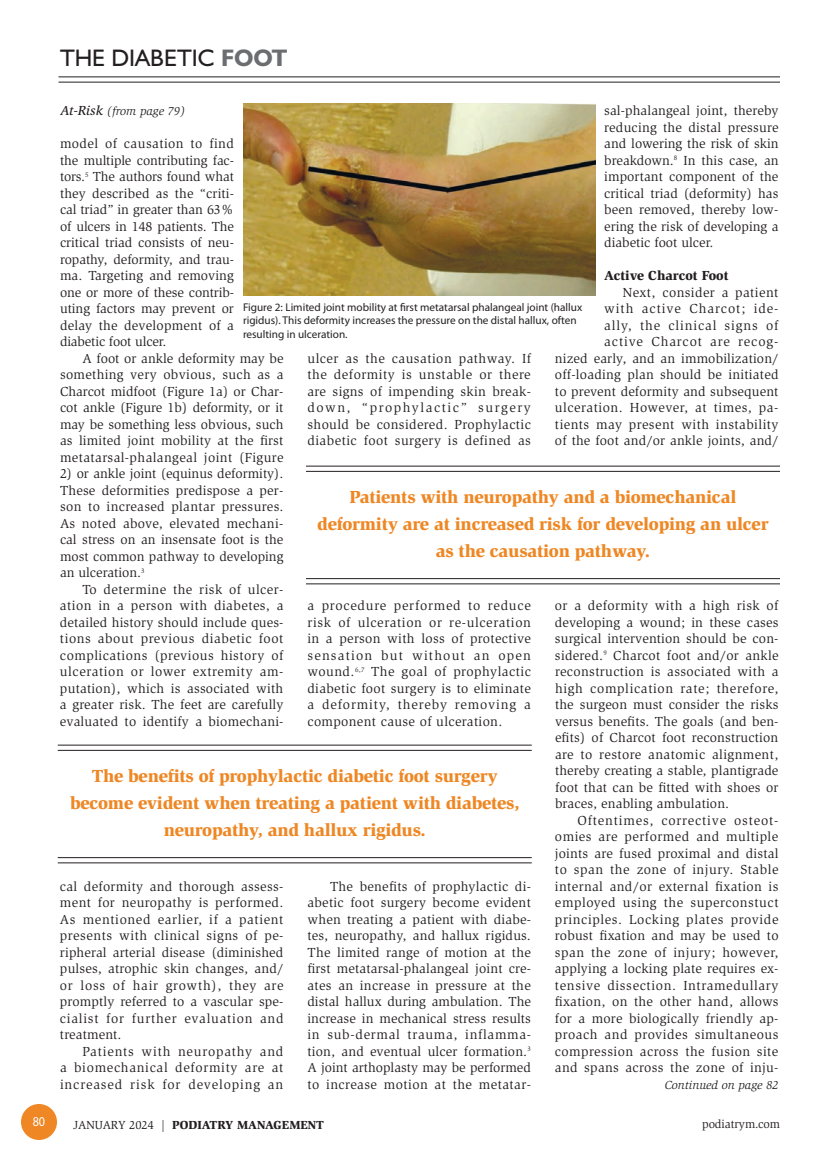
<style>
.page{position:relative;width:837px;height:1161px;background:#fff}
.page>*{position:absolute;margin:0;border:0;box-sizing:border-box;transform-origin:0 0}
.t1{font:24px "Humanist 521 BT";color:#231f20}
._2011-Callout{font:900 18px/27px "Slimbach";letter-spacing:-.015em;color:#ee8724;text-align:center}
._2011-Global_Text{font:13.5px/16.5px "Slimbach";letter-spacing:.02em;color:#231f20;text-align:justify}
._2011-Subhead1{font:900 13.5px "Slimbach";color:#231f20}
.t2{font:13.5px "Myriad Pro";color:#fff;scale:.9 1}
.t3{font:italic 12px "Slimbach";color:#231f20}
.t4{font:900 12px "Slimbach";color:#231f20}
.t5{font:12px "Slimbach";color:#231f20}
._2023-Photo_Caption{font:11.25px/13.5px "Myriad Pro";color:#231f20}
.s1{font-weight:700;color:#6c6d70}
.s2{font-weight:500;font-size:13.5px}
.s3{font-weight:400}
</style>
<div class="page">
<hr style="left:58px;top:76px;width:722px;height:1px;background:#231f20">
<hr style="left:58px;top:82px;width:722px;height:1px;background:#231f20">
<hr style="left:306px;top:466px;width:474px;height:1px;background:#231f20">
<hr style="left:306px;top:471px;width:474px;height:1px;background:#231f20">
<hr style="left:306px;top:578px;width:474px;height:1px;background:#231f20">
<hr style="left:306px;top:584px;width:474px;height:1px;background:#231f20">
<div style="left:21px;top:1104px;width:36px;height:36px;background:#ee8724;border-radius:50%"></div>
<img style="left:243px;top:104px;width:352px;height:192px">
<hr style="left:58px;top:745px;width:474px;height:1px;background:#231f20">
<hr style="left:58px;top:750px;width:474px;height:1px;background:#231f20">
<hr style="left:58px;top:857px;width:474px;height:1px;background:#231f20">
<hr style="left:58px;top:862px;width:474px;height:1px;background:#231f20">
<p class="t1" style="left:60px;top:43px;width:229px">THE DIABETIC <span class="s1">FOOT</span></p>
<p class="t3" style="left:60px;top:104px;width:127px"><span class="s2">At-Risk</span> (from page 79)</p>
<p class="_2011-Global_Text" style="left:604px;top:102px;width:176px">sal-phalangeal joint, thereby reducing the distal pressure and lowering the risk of skin breakdown.<sup>8</sup> In this case, an important component of the critical triad (deformity) has been removed, thereby low&shy;ering the risk of developing a diabetic foot ulcer.</p>
<p class="_2011-Subhead1" style="left:604px;top:267px;width:126px">Active Charcot Foot</p>
<p class="_2011-Global_Text" style="left:555px;top:284px;width:225px;text-align:right">Next, consider a patient<br>with active Charcot; ide-<br>ally, the clinical signs of<br>active Charcot are recog-<br>nized early, and an immobilization/ off-loading plan should be initiated to prevent deformity and subsequent ulceration. However, at times, pa&shy;tients may present with instability of the foot and/or ankle joints, and/</p>
<p class="_2011-Global_Text" style="left:60px;top:135px;width:176px">model of causation to find the multiple contributing fac&shy;tors.<sup>5</sup> The authors found what they described as the “criti&shy;cal triad” in greater than 63% of ulcers in 148 patients. The critical triad consists of neu&shy;ropathy, deformity, and trau&shy;ma. Targeting and removing one or more of these contrib&shy;uting factors may prevent or delay the development of a diabetic foot ulcer.</p>
<p class="_2011-Global_Text" style="left:60px;top:350px;width:225px;text-indent:23px">A foot or ankle deformity may be something very obvious, such as a Charcot midfoot (Figure 1a) or Char&shy;cot ankle (Figure 1b) deformity, or it may be something less obvious, such as limited joint mobility at the first metatarsal-phalangeal joint (Figure</p>
<p class="_2011-Global_Text" style="left:60px;top:465px;width:225px">2) or ankle joint (equinus deformity).<br>These deformities predispose a per&shy;son to increased plantar pressures.<br>As noted above, elevated mechani&shy;cal stress on an insensate foot is the most common pathway to developing an ulceration.<sup>3</sup></p>
<p class="_2011-Global_Text" style="left:60px;top:581px;width:225px;text-indent:23px">To determine the risk of ulcer&shy;ation in a person with diabetes, a detailed history should include ques&shy;tions about previous diabetic foot complications (previous history of ulceration or lower extremity am&shy;putation), which is associated with a greater risk. The feet are carefully evaluated to identify a biomechani-</p>
<p class="_2023-Photo_Caption" style="left:243px;top:300px;width:341px">Figure 2: Limited joint mobility at first metatarsal phalangeal joint (hallux rigidus). This deformity increases the pressure on the distal hallux, often resulting in ulceration.</p>
<p class="_2011-Global_Text" style="left:307px;top:350px;width:225px">ulcer as the causation pathway. If the deformity is unstable or there are signs of impending skin break&shy;down, “prophylactic” surgery should be considered. Prophylactic diabetic foot surgery is defined as</p>
<p class="_2011-Callout" style="left:317px;top:483px;width:453px">Patients with neuropathy and a biomechanical deformity are at increased risk for developing an ulcer as the causation pathway.</p>
<p class="_2011-Global_Text" style="left:555px;top:597px;width:225px">or a deformity with a high risk of developing a wound; in these cases surgical intervention should be con&shy;sidered.<sup>9</sup> Charcot foot and/or ankle reconstruction is associated with a high complication rate; therefore, the surgeon must consider the risks versus benefits. The goals (and ben&shy;efits) of Charcot foot reconstruction are to restore anatomic alignment, thereby creating a stable, plantigrade foot that can be fitted with shoes or braces, enabling ambulation.</p>
<p class="_2011-Global_Text" style="left:555px;top:812px;width:225px;text-indent:23px">Oftentimes, corrective osteot&shy;omies are performed and multiple joints are fused proximal and distal to span the zone of injury. Stable internal and/or external fixation is employed using the superconstuct principles. Locking plates provide robust fixation and may be used to span the zone of injury; however, applying a locking plate requires ex&shy;tensive dissection. Intramedullary fixation, on the other hand, allows for a more biologically friendly ap&shy;proach and provides simultaneous compression across the fusion site and spans across the zone of inju-</p>
<p class="_2011-Global_Text" style="left:307px;top:597px;width:225px">a procedure performed to reduce risk of ulceration or re-ulceration in a person with loss of protective sensation but without an open wound.<sup>6,7</sup> The goal of prophylactic diabetic foot surgery is to eliminate a deformity, thereby removing a component cause of ulceration.</p>
<p class="_2011-Callout" style="left:70px;top:762px;width:451px">The benefits of prophylactic diabetic foot surgery become evident when treating a patient with diabetes, neuropathy, and hallux rigidus.</p>
<p class="_2011-Global_Text" style="left:60px;top:878px;width:225px">cal deformity and thorough assess&shy;ment for neuropathy is performed.<br>As mentioned earlier, if a patient presents with clinical signs of pe&shy;ripheral arterial disease (diminished pulses, atrophic skin changes, and/ or loss of hair growth), they are promptly referred to a vascular spe&shy;cialist for further evaluation and treatment.</p>
<p class="_2011-Global_Text" style="left:60px;top:1043px;width:225px;text-indent:23px">Patients with neuropathy and a biomechanical deformity are at increased risk for developing an</p>
<p class="_2011-Global_Text" style="left:307px;top:878px;width:225px;text-indent:23px">The benefits of prophylactic di&shy;abetic foot surgery become evident when treating a patient with diabe&shy;tes, neuropathy, and hallux rigidus.<br>The limited range of motion at the first metatarsal-phalangeal joint cre&shy;ates an increase in pressure at the distal hallux during ambulation. The increase in mechanical stress results in sub-dermal trauma, inflamma&shy;tion, and eventual ulcer formation.<sup>3<br></sup>A joint arthoplasty may be performed to increase motion at the metatar-</p>
<p class="t3" style="left:665px;top:1078px;width:115px">Continued on page 82</p>
<p class="t2" style="left:33px;top:1114px;width:15px">80</p>
<p class="t4" style="left:73px;top:1117px;width:252px"><span class="s3">JANUARY 2024 |</span> PODIATRY MANAGEMENT</p>
<p class="t5" style="left:702px;top:1117px;width:79px">podiatrym.com</p>
</div>
